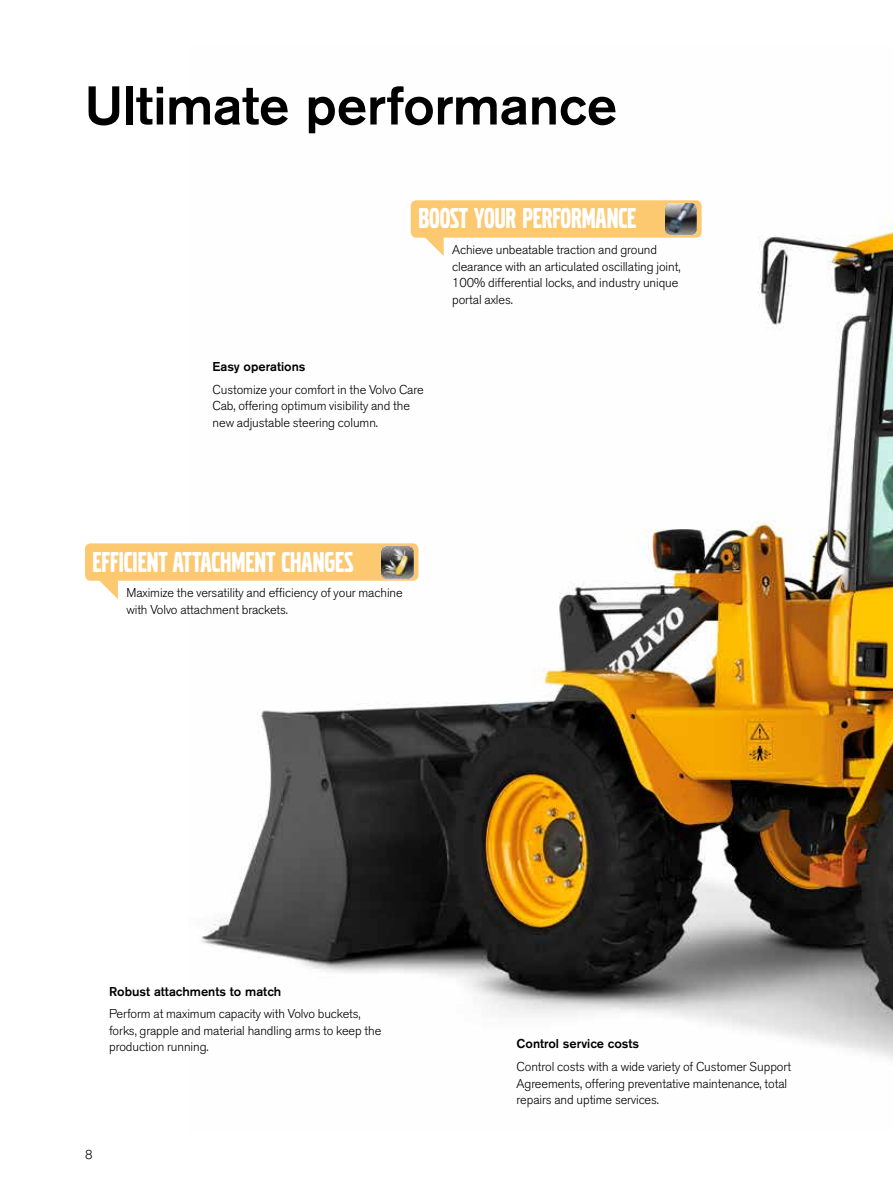
<style>
.page{position:relative;width:893px;height:1191px;background:#fff}
.page>*{position:absolute;margin:0;border:0;box-sizing:border-box;transform-origin:0 0}
.t1{font:500 54px "Volvo Sans Pro";letter-spacing:-.005em;color:#000}
.t2{font:30px "Volvo Broad Pro";color:#fff}
.t3{font:300 12.75px/16.5px "Volvo Sans Pro";letter-spacing:-.005em;color:#000}
.t4{font:500 12.75px "Volvo Sans Pro";color:#000}
</style>
<div class="page">
<img style="left:201px;top:201px;width:692px;height:859px">
<div style="left:411px;top:200px;width:291px;height:38px;background:#fcc870;border-radius:6px"></div>
<svg style="left:424px;top:237px;width:20px;height:19px"></svg>
<img style="left:665px;top:203px;width:32px;height:32px">
<div style="left:85px;top:543px;width:333px;height:38px;background:#fcc870;border-radius:6px"></div>
<svg style="left:98px;top:580px;width:20px;height:19px"></svg>
<img style="left:382px;top:546px;width:32px;height:32px">
<h1 class="t1" style="left:85px;top:72px;width:534px">Ultimate performance</h1>
<h2 class="t2" style="left:418px;top:204px;width:219px">BOOST YOUR PERFORMANCE</h2>
<p class="t4" style="left:213px;top:358px;width:94px">Easy operations</p>
<p class="t3" style="left:213px;top:381px;width:213px">Customize your comfort in the Volvo Care<br>Cab, offering optimum visibility and the new adjustable steering column.</p>
<p class="t3" style="left:452px;top:241px;width:230px">Achieve unbeatable traction and ground clearance with an articulated oscillating joint, 100% differential locks, and industry unique portal axles.</p>
<h2 class="t2" style="left:93px;top:547px;width:262px">EFFICIENT ATTACHMENT CHANGES</h2>
<p class="t3" style="left:126px;top:584px;width:278px">Maximize the versatility and efficiency of your machine with Volvo attachment brackets.</p>
<p class="t4" style="left:109px;top:983px;width:174px">Robust attachments to match</p>
<p class="t3" style="left:109px;top:1006px;width:274px">Perform at maximum capacity with Volvo buckets, forks, grapple and material handling arms to keep the production running.</p>
<p class="t3" style="left:85px;top:1146px;width:9px">8</p>
<p class="t4" style="left:517px;top:1036px;width:124px">Control service costs</p>
<p class="t3" style="left:517px;top:1058px;width:276px">Control costs with a wide variety of Customer Support<br>Agreements, offering preventative maintenance, total repairs and uptime services.</p>
</div>
